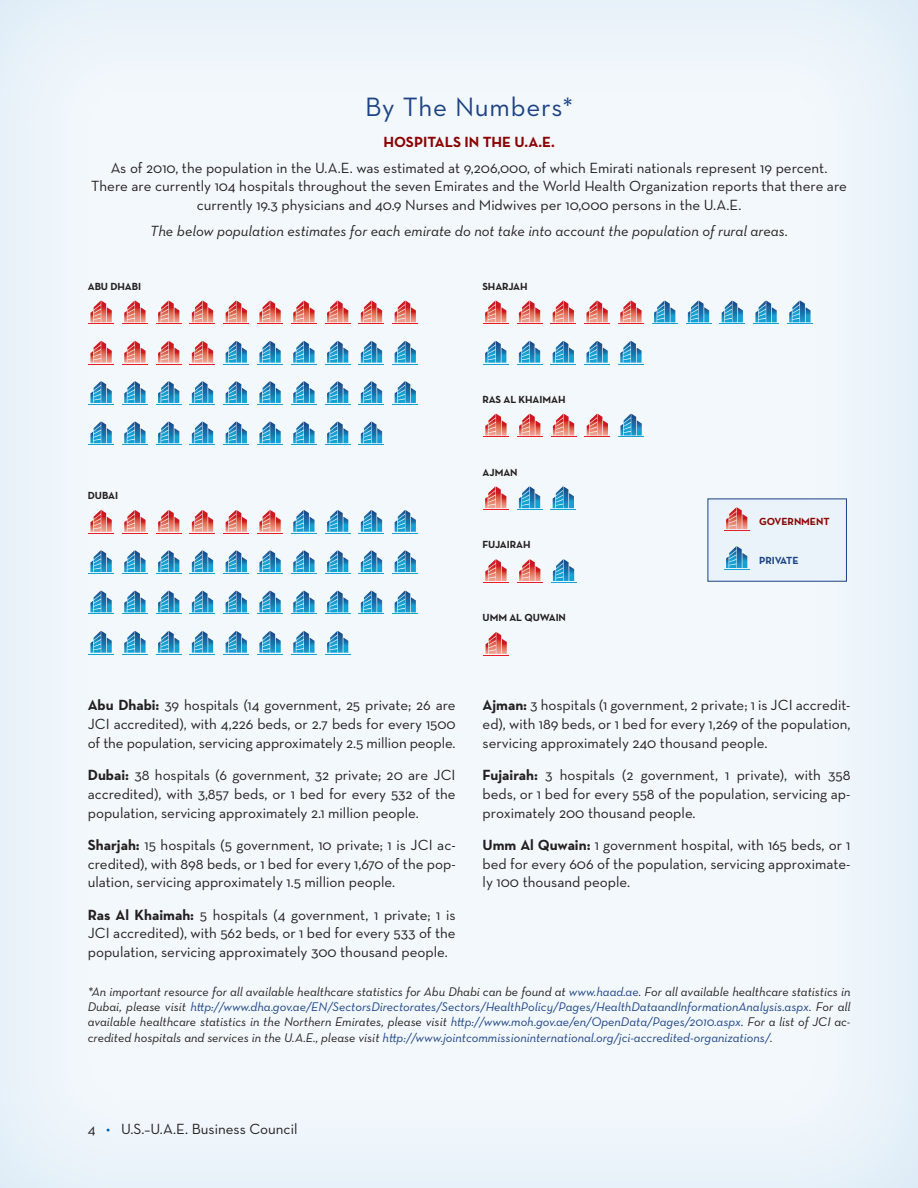
<style>
.page{position:relative;width:918px;height:1188px;background:#f3f8fc}
.page>*{position:absolute;margin:0;border:0;box-sizing:border-box;transform-origin:0 0}
.t1{font:27px "Neutraface Text";letter-spacing:.025em;color:#1d4386}
.t2{font:15px/18.8px "Neutraface Text";color:#231f20;text-align:justify}
.t3{font:italic 15px "Neutraface Text";color:#231f20}
.t4{font:700 15px "Neutraface Text";color:#8b0202}
.t5{font:italic 12.75px/15.3px "Neutraface Text";color:#231f20;text-align:justify}
.t6{font:700 10.5px "Neutraface Text";letter-spacing:-.005em;color:#231f20}
.t7{font:700 10.5px "Neutraface Text";letter-spacing:-.005em;color:#8b0202}
.t8{font:700 10.5px "Neutraface Text";letter-spacing:-.005em;color:#1d4386}
.s1{font-weight:700}
.s2{color:#1d4386}
.s3{color:#015dac}
</style>
<div class="page">
<svg style="left:88px;top:301px;width:26px;height:23px"></svg>
<svg style="left:122px;top:301px;width:26px;height:23px"></svg>
<svg style="left:156px;top:301px;width:25px;height:23px"></svg>
<svg style="left:190px;top:301px;width:25px;height:23px"></svg>
<svg style="left:224px;top:301px;width:25px;height:23px"></svg>
<svg style="left:257px;top:301px;width:26px;height:23px"></svg>
<svg style="left:291px;top:301px;width:25px;height:23px"></svg>
<svg style="left:325px;top:301px;width:25px;height:23px"></svg>
<svg style="left:359px;top:301px;width:25px;height:23px"></svg>
<svg style="left:393px;top:301px;width:25px;height:23px"></svg>
<svg style="left:88px;top:341px;width:26px;height:24px"></svg>
<svg style="left:122px;top:341px;width:26px;height:24px"></svg>
<svg style="left:156px;top:341px;width:25px;height:24px"></svg>
<svg style="left:190px;top:341px;width:25px;height:24px"></svg>
<svg style="left:224px;top:341px;width:25px;height:24px"></svg>
<svg style="left:257px;top:341px;width:26px;height:24px"></svg>
<svg style="left:291px;top:341px;width:25px;height:24px"></svg>
<svg style="left:325px;top:341px;width:25px;height:24px"></svg>
<svg style="left:359px;top:341px;width:25px;height:24px"></svg>
<svg style="left:393px;top:341px;width:25px;height:24px"></svg>
<svg style="left:88px;top:381px;width:26px;height:24px"></svg>
<svg style="left:122px;top:381px;width:26px;height:24px"></svg>
<svg style="left:156px;top:381px;width:25px;height:24px"></svg>
<svg style="left:190px;top:381px;width:25px;height:24px"></svg>
<svg style="left:224px;top:381px;width:25px;height:24px"></svg>
<svg style="left:257px;top:381px;width:26px;height:24px"></svg>
<svg style="left:291px;top:381px;width:25px;height:24px"></svg>
<svg style="left:325px;top:381px;width:25px;height:24px"></svg>
<svg style="left:359px;top:381px;width:25px;height:24px"></svg>
<svg style="left:393px;top:381px;width:25px;height:24px"></svg>
<svg style="left:88px;top:421px;width:26px;height:24px"></svg>
<svg style="left:122px;top:421px;width:26px;height:24px"></svg>
<svg style="left:156px;top:421px;width:25px;height:24px"></svg>
<svg style="left:190px;top:421px;width:25px;height:24px"></svg>
<svg style="left:224px;top:421px;width:25px;height:24px"></svg>
<svg style="left:257px;top:421px;width:26px;height:24px"></svg>
<svg style="left:291px;top:421px;width:25px;height:24px"></svg>
<svg style="left:325px;top:421px;width:25px;height:24px"></svg>
<svg style="left:359px;top:421px;width:25px;height:24px"></svg>
<svg style="left:88px;top:510px;width:26px;height:24px"></svg>
<svg style="left:122px;top:510px;width:26px;height:24px"></svg>
<svg style="left:156px;top:510px;width:25px;height:24px"></svg>
<svg style="left:190px;top:510px;width:25px;height:24px"></svg>
<svg style="left:224px;top:510px;width:25px;height:24px"></svg>
<svg style="left:257px;top:510px;width:26px;height:24px"></svg>
<svg style="left:291px;top:510px;width:25px;height:24px"></svg>
<svg style="left:325px;top:510px;width:25px;height:24px"></svg>
<svg style="left:359px;top:510px;width:25px;height:24px"></svg>
<svg style="left:393px;top:510px;width:25px;height:24px"></svg>
<svg style="left:88px;top:550px;width:26px;height:24px"></svg>
<svg style="left:122px;top:550px;width:26px;height:24px"></svg>
<svg style="left:156px;top:550px;width:25px;height:24px"></svg>
<svg style="left:190px;top:550px;width:25px;height:24px"></svg>
<svg style="left:224px;top:550px;width:25px;height:24px"></svg>
<svg style="left:257px;top:550px;width:26px;height:24px"></svg>
<svg style="left:291px;top:550px;width:25px;height:24px"></svg>
<svg style="left:325px;top:550px;width:25px;height:24px"></svg>
<svg style="left:359px;top:550px;width:25px;height:24px"></svg>
<svg style="left:393px;top:550px;width:25px;height:24px"></svg>
<svg style="left:88px;top:591px;width:26px;height:23px"></svg>
<svg style="left:122px;top:591px;width:26px;height:23px"></svg>
<svg style="left:156px;top:591px;width:25px;height:23px"></svg>
<svg style="left:190px;top:591px;width:25px;height:23px"></svg>
<svg style="left:224px;top:591px;width:25px;height:23px"></svg>
<svg style="left:257px;top:591px;width:26px;height:23px"></svg>
<svg style="left:291px;top:591px;width:25px;height:23px"></svg>
<svg style="left:325px;top:591px;width:25px;height:23px"></svg>
<svg style="left:359px;top:591px;width:25px;height:23px"></svg>
<svg style="left:393px;top:591px;width:25px;height:23px"></svg>
<svg style="left:88px;top:631px;width:26px;height:24px"></svg>
<svg style="left:122px;top:631px;width:26px;height:24px"></svg>
<svg style="left:156px;top:631px;width:25px;height:24px"></svg>
<svg style="left:190px;top:631px;width:25px;height:24px"></svg>
<svg style="left:224px;top:631px;width:25px;height:24px"></svg>
<svg style="left:257px;top:631px;width:26px;height:24px"></svg>
<svg style="left:291px;top:631px;width:25px;height:24px"></svg>
<svg style="left:325px;top:631px;width:25px;height:24px"></svg>
<svg style="left:483px;top:301px;width:25px;height:23px"></svg>
<svg style="left:517px;top:301px;width:25px;height:23px"></svg>
<svg style="left:551px;top:301px;width:25px;height:23px"></svg>
<svg style="left:585px;top:301px;width:25px;height:23px"></svg>
<svg style="left:618px;top:301px;width:26px;height:23px"></svg>
<svg style="left:652px;top:301px;width:25px;height:23px"></svg>
<svg style="left:686px;top:301px;width:25px;height:23px"></svg>
<svg style="left:720px;top:301px;width:25px;height:23px"></svg>
<svg style="left:753px;top:301px;width:26px;height:23px"></svg>
<svg style="left:787px;top:301px;width:26px;height:23px"></svg>
<svg style="left:483px;top:341px;width:25px;height:24px"></svg>
<svg style="left:517px;top:341px;width:25px;height:24px"></svg>
<svg style="left:551px;top:341px;width:25px;height:24px"></svg>
<svg style="left:585px;top:341px;width:25px;height:24px"></svg>
<svg style="left:618px;top:341px;width:26px;height:24px"></svg>
<svg style="left:483px;top:414px;width:26px;height:23px"></svg>
<svg style="left:517px;top:414px;width:25px;height:23px"></svg>
<svg style="left:551px;top:414px;width:25px;height:23px"></svg>
<svg style="left:585px;top:414px;width:25px;height:23px"></svg>
<svg style="left:619px;top:414px;width:25px;height:23px"></svg>
<svg style="left:483px;top:486px;width:25px;height:24px"></svg>
<svg style="left:517px;top:486px;width:25px;height:24px"></svg>
<svg style="left:551px;top:486px;width:25px;height:24px"></svg>
<svg style="left:483px;top:559px;width:26px;height:24px"></svg>
<svg style="left:517px;top:559px;width:25px;height:24px"></svg>
<svg style="left:551px;top:559px;width:25px;height:24px"></svg>
<svg style="left:484px;top:632px;width:25px;height:24px"></svg>
<div style="left:708px;top:499px;width:139px;height:83px;background:#e9f3f9;border:1px solid #1d4386"></div>
<svg style="left:724px;top:507px;width:25px;height:24px"></svg>
<svg style="left:724px;top:546px;width:25px;height:24px"></svg>
<h1 class="t1" style="left:365px;top:89px;width:210px">By The Numbers*</h1>
<p class="t4" style="left:383px;top:132px;width:173px">HOSPITALS IN THE U.A.E.</p>
<p class="t2" style="left:91px;top:158px;width:757px;text-align:center">As of 2010, the population in the U.A.E. was estimated at 9,206,000, of which Emirati nationals represent 19 percent.<br>There are currently 104 hospitals throughout the seven Emirates and the World Health Organization reports that there are currently 19.3 physicians and 40.9 Nurses and Midwives per 10,000 persons in the U.A.E.</p>
<p class="t3" style="left:150px;top:221px;width:639px">The below population estimates for each emirate do not take into account the population of rural areas.</p>
<p class="t6" style="left:88px;top:279px;width:55px">ABU DHABI</p>
<p class="t6" style="left:482px;top:279px;width:47px">SHARJAH</p>
<p class="t6" style="left:88px;top:489px;width:32px">DUBAI</p>
<p class="t6" style="left:482px;top:392px;width:85px">RAS AL KHAIMAH</p>
<p class="t6" style="left:483px;top:465px;width:37px">AJMAN</p>
<p class="t6" style="left:482px;top:538px;width:50px">FUJAIRAH</p>
<p class="t6" style="left:483px;top:611px;width:85px">UMM AL QUWAIN</p>
<p class="t7" style="left:759px;top:514px;width:72px">GOVERNMENT</p>
<p class="t8" style="left:759px;top:553px;width:41px">PRIVATE</p>
<p class="t2" style="left:88px;top:696px;width:369px"><span class="s1">Abu Dhabi:</span> 39 hospitals (14 government, 25 private; 26 are JCI accredited), with 4,226 beds, or 2.7 beds for every 1500 of the population, servicing approximately 2.5 million people.</p>
<p class="t2" style="left:88px;top:766px;width:369px"><span class="s1">Dubai:</span> 38 hospitals (6 government, 32 private; 20 are JCI accredited), with 3,857 beds, or 1 bed for every 532 of the population, servicing approximately 2.1 million people.</p>
<p class="t2" style="left:88px;top:835px;width:369px"><span class="s1">Sharjah:</span> 15 hospitals (5 government, 10 private; 1 is JCI ac&shy;credited), with 898 beds, or 1 bed for every 1,670 of the pop&shy;ulation, servicing approximately 1.5 million people.</p>
<p class="t2" style="left:88px;top:905px;width:369px"><span class="s1">Ras Al Khaimah:</span> 5 hospitals (4 government, 1 private; 1 is JCI accredited), with 562 beds, or 1 bed for every 533 of the population, servicing approximately 300 thousand people.</p>
<p class="t2" style="left:483px;top:696px;width:369px"><span class="s1">Ajman:</span> 3 hospitals (1 government, 2 private; 1 is JCI accredit&shy;ed), with 189 beds, or 1 bed for every 1,269 of the population, servicing approximately 240 thousand people.</p>
<p class="t2" style="left:483px;top:766px;width:369px"><span class="s1">Fujairah:</span> 3 hospitals (2 government, 1 private), with 358 beds, or 1 bed for every 558 of the population, servicing ap&shy;proximately 200 thousand people.</p>
<p class="t2" style="left:483px;top:835px;width:369px"><span class="s1">Umm Al Quwain:</span> 1 government hospital, with 165 beds, or 1 bed for every 606 of the population, servicing approximate&shy;ly 100 thousand people.</p>
<p class="t5" style="left:88px;top:984px;width:764px">*An important resource for all available healthcare statistics for Abu Dhabi can be found at <span class="s2">www.haad.ae</span>. For all available healthcare statistics in Dubai, please visit <span class="s2">http://www.dha.gov.ae/EN/SectorsDirectorates/Sectors/HealthPolicy/Pages/HealthDataandInformationAnalysis.aspx</span>. For all available healthcare statistics in the Northern Emirates, please visit <span class="s2">http://www.moh.gov.ae/en/OpenData/Pages/2010.aspx</span>. For a list of JCI ac&shy;credited hospitals and services in the U.A.E., please visit <span class="s2">http://www.jointcommissioninternational.org/jci-accredited-organizations/</span>.</p>
<p class="t2" style="left:88px;top:1119px;width:211px">4 <span class="s3">•</span> U.S.–U.A.E. Business Council</p>
</div>
